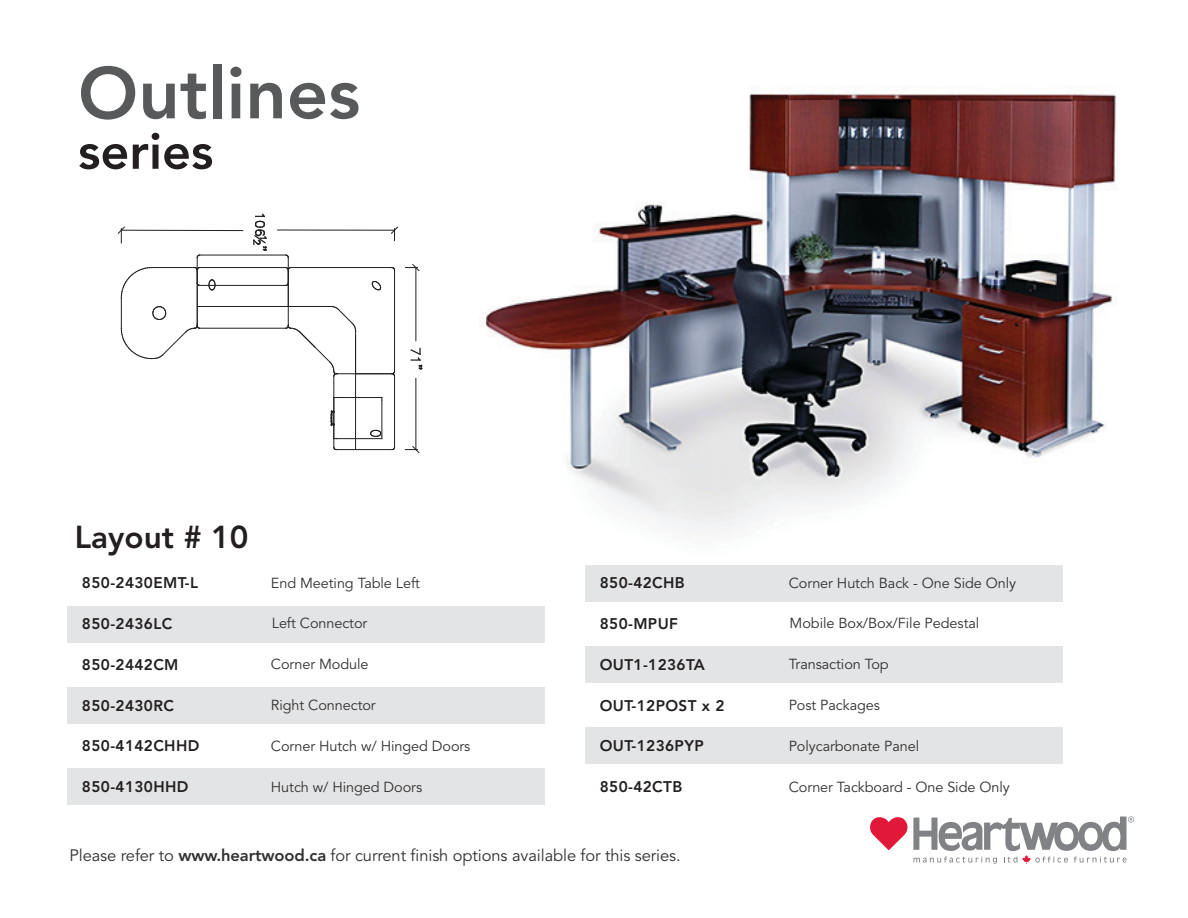
<style>
.page{position:relative;width:1188px;height:918px;background:#fff}
.page>*{position:absolute;margin:0;border:0;box-sizing:border-box;transform-origin:0 0}
.t1{font:800 72.3px "Avenir LT Std";color:#58595b}
.t2{font:800 50.4px "Avenir LT Std";color:#231f20}
.t3{font:800 31.5px "Avenir LT Std";color:#231f20}
.t4{font:16.5px "Avenir LT Std";letter-spacing:-.005em;color:#323031}
.Layouts-WRK{font:800 15.3px "Avenir LT Std";letter-spacing:.025em;color:#231f20}
.Layouts-WRK-2{font:14.4px "Avenir LT Std";letter-spacing:-.005em;color:#323031}
.s1{font-weight:800}
</style>
<div class="page">
<svg style="left:870px;top:817px;width:37px;height:33px"></svg>
<svg style="left:913px;top:816px;width:221px;height:48px"></svg>
<img style="left:480px;top:90px;width:637px;height:476px">
<div style="left:68px;top:606px;width:477px;height:37px;background:#e3e4e5"></div>
<div style="left:68px;top:687px;width:477px;height:37px;background:#e3e4e5"></div>
<div style="left:68px;top:768px;width:477px;height:37px;background:#e3e4e5"></div>
<div style="left:585px;top:566px;width:478px;height:36px;background:#e3e4e5"></div>
<div style="left:585px;top:646px;width:478px;height:37px;background:#e3e4e5"></div>
<div style="left:585px;top:727px;width:478px;height:37px;background:#e3e4e5"></div>
<hr style="left:394px;top:376px;width:1px;height:71px;background:#231f20">
<hr style="left:336px;top:449px;width:56px;height:1px;background:#231f20">
<hr style="left:415px;top:268px;width:1px;height:73px;background:#231f20">
<hr style="left:415px;top:378px;width:1px;height:72px;background:#231f20">
<svg style="left:405px;top:264px;width:15px;height:8px"></svg>
<svg style="left:405px;top:445px;width:15px;height:9px"></svg>
<svg style="left:410px;top:348px;width:12px;height:21px"></svg>
<hr style="left:278px;top:230px;width:117px;height:1px;background:#231f20">
<hr style="left:121px;top:230px;width:122px;height:1px;background:#231f20">
<svg style="left:390px;top:226px;width:9px;height:15px"></svg>
<svg style="left:117px;top:226px;width:9px;height:17px"></svg>
<svg style="left:253px;top:213px;width:14px;height:38px"></svg>
<hr style="left:355px;top:374px;width:1px;height:76px;background:#231f20">
<hr style="left:197px;top:270px;width:1px;height:56px;background:#231f20">
<hr style="left:200px;top:267px;width:86px;height:1px;background:#231f20">
<hr style="left:356px;top:373px;width:36px;height:1px;background:#231f20">
<svg style="left:392px;top:371px;width:3px;height:5px"></svg>
<hr style="left:394px;top:270px;width:1px;height:101px;background:#231f20">
<hr style="left:197px;top:306px;width:134px;height:1px;background:#231f20">
<hr style="left:336px;top:397px;width:46px;height:1px;background:#231f20">
<hr style="left:336px;top:438px;width:46px;height:1px;background:#231f20">
<hr style="left:381px;top:400px;width:1px;height:36px;background:#231f20">
<svg style="left:331px;top:411px;width:2px;height:15px"></svg>
<hr style="left:152px;top:267px;width:43px;height:1px;background:#231f20">
<hr style="left:121px;top:298px;width:1px;height:30px;background:#231f20">
<svg style="left:121px;top:267px;width:31px;height:31px"></svg>
<hr style="left:200px;top:285px;width:86px;height:1px;background:#231f20">
<hr style="left:200px;top:255px;width:86px;height:1px;background:#231f20">
<svg style="left:195px;top:255px;width:5px;height:31px"></svg>
<svg style="left:372px;top:281px;width:9px;height:9px"></svg>
<svg style="left:370px;top:430px;width:12px;height:9px"></svg>
<svg style="left:209px;top:279px;width:7px;height:12px"></svg>
<hr style="left:200px;top:328px;width:86px;height:1px;background:#231f20">
<svg style="left:121px;top:306px;width:79px;height:53px"></svg>
<hr style="left:288px;top:270px;width:1px;height:56px;background:#231f20">
<hr style="left:291px;top:267px;width:101px;height:1px;background:#231f20">
<svg style="left:286px;top:255px;width:5px;height:31px"></svg>
<hr style="left:333px;top:376px;width:1px;height:71px;background:#231f20">
<svg style="left:286px;top:306px;width:71px;height:71px"></svg>
<h1 class="t1" style="left:78px;top:50px;width:284px">Outlines</h1>
<h2 class="t2" style="left:78px;top:121px;width:137px">series</h2>
<p class="t3" style="left:75px;top:518px;width:175px">Layout # 10</p>
<p class="Layouts-WRK" style="left:82px;top:573px;width:118px">850-2430EMT-L</p>
<p class="Layouts-WRK" style="left:82px;top:614px;width:92px">850-2436LC</p>
<p class="Layouts-WRK-2" style="left:271px;top:575px;width:151px">End Meeting Table Left</p>
<p class="Layouts-WRK-2" style="left:272px;top:615px;width:97px">Left Connector</p>
<p class="Layouts-WRK" style="left:82px;top:655px;width:98px">850-2442CM</p>
<p class="Layouts-WRK-2" style="left:271px;top:656px;width:99px">Corner Module</p>
<p class="Layouts-WRK" style="left:82px;top:697px;width:94px">850-2430RC</p>
<p class="Layouts-WRK-2" style="left:271px;top:697px;width:106px">Right Connector</p>
<p class="Layouts-WRK" style="left:82px;top:736px;width:119px">850-4142CHHD</p>
<p class="Layouts-WRK-2" style="left:271px;top:738px;width:201px">Corner Hutch w/ Hinged Doors</p>
<p class="Layouts-WRK" style="left:82px;top:778px;width:108px">850-4130HHD</p>
<p class="Layouts-WRK-2" style="left:271px;top:779px;width:153px">Hutch w/ Hinged Doors</p>
<p class="Layouts-WRK" style="left:600px;top:573px;width:87px">850-42CHB</p>
<p class="Layouts-WRK" style="left:600px;top:614px;width:80px">850-MPUF</p>
<p class="Layouts-WRK-2" style="left:789px;top:575px;width:229px">Corner Hutch Back - One Side Only</p>
<p class="Layouts-WRK-2" style="left:790px;top:615px;width:191px">Mobile Box/Box/File Pedestal</p>
<p class="Layouts-WRK" style="left:600px;top:655px;width:107px">OUT1-1236TA</p>
<p class="Layouts-WRK-2" style="left:789px;top:656px;width:102px">Transaction Top</p>
<p class="Layouts-WRK" style="left:600px;top:697px;width:126px">OUT-12POST x 2</p>
<p class="Layouts-WRK-2" style="left:789px;top:697px;width:93px">Post Packages</p>
<p class="Layouts-WRK" style="left:600px;top:736px;width:106px">OUT-1236PYP</p>
<p class="Layouts-WRK-2" style="left:789px;top:738px;width:132px">Polycarbonate Panel</p>
<p class="Layouts-WRK" style="left:600px;top:778px;width:84px">850-42CTB</p>
<p class="Layouts-WRK-2" style="left:789px;top:779px;width:223px">Corner Tackboard - One Side Only</p>
<p class="t4" style="left:69px;top:846px;width:613px">Please refer to <span class="s1">www.heartwood.ca</span> for current finish options available for this series.</p>
</div>
